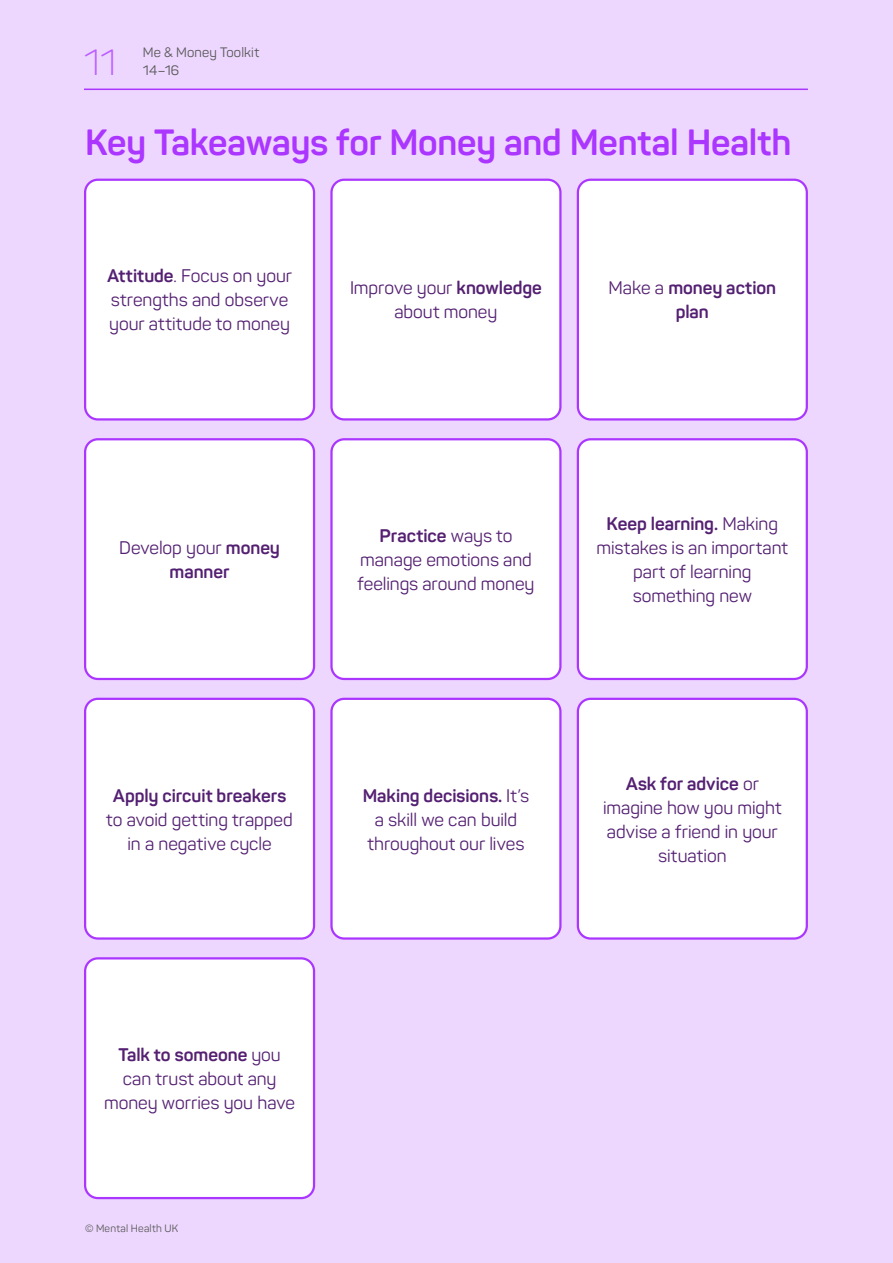
<style>
.page{position:relative;width:893px;height:1263px;background:#eed7ff}
.page>*{position:absolute;margin:0;border:0;box-sizing:border-box;transform-origin:0 0}
.t1{font:700 36px "Panton";letter-spacing:-.01em;color:#ab36ff}
.t2{font:300 36px "Panton";color:#bc5eff}
.t3{font:18px/24px "Panton";color:#542072;text-align:center}
.t4{font:700 18px/24px "Panton";letter-spacing:-.005em;color:#542072;text-align:center}
.t5{font:13.5px/18px "Panton";letter-spacing:.01em;color:#575756}
.t6{font:10.5px "Panton";letter-spacing:.02em;color:#575756}
.s1{font-weight:700}
.s2{font-weight:400}
</style>
<div class="page">
<div style="left:85px;top:180px;width:229px;height:239px;background:#fff;border-radius:13px"></div>
<div style="left:84px;top:179px;width:231px;height:242px;border:2px solid #ab36ff;border-radius:13px"></div>
<div style="left:331px;top:180px;width:229px;height:239px;background:#fff;border-radius:13px"></div>
<div style="left:330px;top:179px;width:232px;height:242px;border:2px solid #ab36ff;border-radius:13px"></div>
<div style="left:578px;top:180px;width:229px;height:239px;background:#fff;border-radius:13px"></div>
<div style="left:577px;top:179px;width:231px;height:242px;border:2px solid #ab36ff;border-radius:13px"></div>
<div style="left:85px;top:439px;width:229px;height:240px;background:#fff;border-radius:13px"></div>
<div style="left:84px;top:438px;width:231px;height:242px;border:2px solid #ab36ff;border-radius:13px"></div>
<div style="left:331px;top:439px;width:229px;height:240px;background:#fff;border-radius:13px"></div>
<div style="left:330px;top:438px;width:232px;height:242px;border:2px solid #ab36ff;border-radius:13px"></div>
<div style="left:578px;top:439px;width:229px;height:240px;background:#fff;border-radius:13px"></div>
<div style="left:577px;top:438px;width:231px;height:242px;border:2px solid #ab36ff;border-radius:13px"></div>
<div style="left:85px;top:699px;width:229px;height:239px;background:#fff;border-radius:13px"></div>
<div style="left:84px;top:698px;width:231px;height:242px;border:2px solid #ab36ff;border-radius:13px"></div>
<div style="left:331px;top:699px;width:229px;height:239px;background:#fff;border-radius:13px"></div>
<div style="left:330px;top:698px;width:232px;height:242px;border:2px solid #ab36ff;border-radius:13px"></div>
<div style="left:578px;top:699px;width:229px;height:239px;background:#fff;border-radius:13px"></div>
<div style="left:577px;top:698px;width:231px;height:242px;border:2px solid #ab36ff;border-radius:13px"></div>
<div style="left:85px;top:958px;width:229px;height:240px;background:#fff;border-radius:13px"></div>
<div style="left:84px;top:957px;width:231px;height:242px;border:2px solid #ab36ff;border-radius:13px"></div>
<hr style="left:84px;top:89px;width:724px;height:1px;background:#ab36ff">
<h1 class="t2" style="left:84px;top:40px;width:34px">11</h1>
<p class="t5" style="left:143px;top:43px;width:118px">Me &amp; Money Toolkit<br>14–16</p>
<h1 class="t1" style="left:85px;top:120px;width:708px">Key Takeaways for Money and Mental Health</h1>
<p class="t3" style="left:107px;top:264px;width:186px;text-align:left"><span class="s1">Attitude</span>. Focus on your strengths and observe your attitude to money</p>
<p class="t3" style="left:350px;top:276px;width:193px">Improve your <span class="s1">knowledge </span>about money</p>
<p class="t4" style="left:609px;top:276px;width:169px"><span class="s2">Make a</span> money action plan</p>
<p class="t3" style="left:119px;top:536px;width:162px">Develop your <span class="s1">money manner</span></p>
<p class="t3" style="left:357px;top:524px;width:179px"><span class="s1">Practice</span> ways to manage emotions and feelings around money</p>
<p class="t3" style="left:597px;top:512px;width:193px"><span class="s1">Keep learning.</span> Making mistakes is an important part of learning something new</p>
<p class="t4" style="left:113px;top:783px;width:175px">Apply circuit breakers</p>
<p class="t3" style="left:106px;top:807px;width:188px">to avoid getting trapped in a negative cycle</p>
<p class="t3" style="left:363px;top:783px;width:168px"><span class="s1">Making decisions.</span> It’s a skill we can build throughout our lives</p>
<p class="t3" style="left:603px;top:771px;width:180px"><span class="s1">Ask for advice</span> or imagine how you might advise a friend in your situation</p>
<p class="t3" style="left:104px;top:1043px;width:192px"><span class="s1">Talk to someone</span> you can trust about any money worries you have</p>
<p class="t6" style="left:85px;top:1221px;width:95px">© Mental Health UK</p>
</div>
